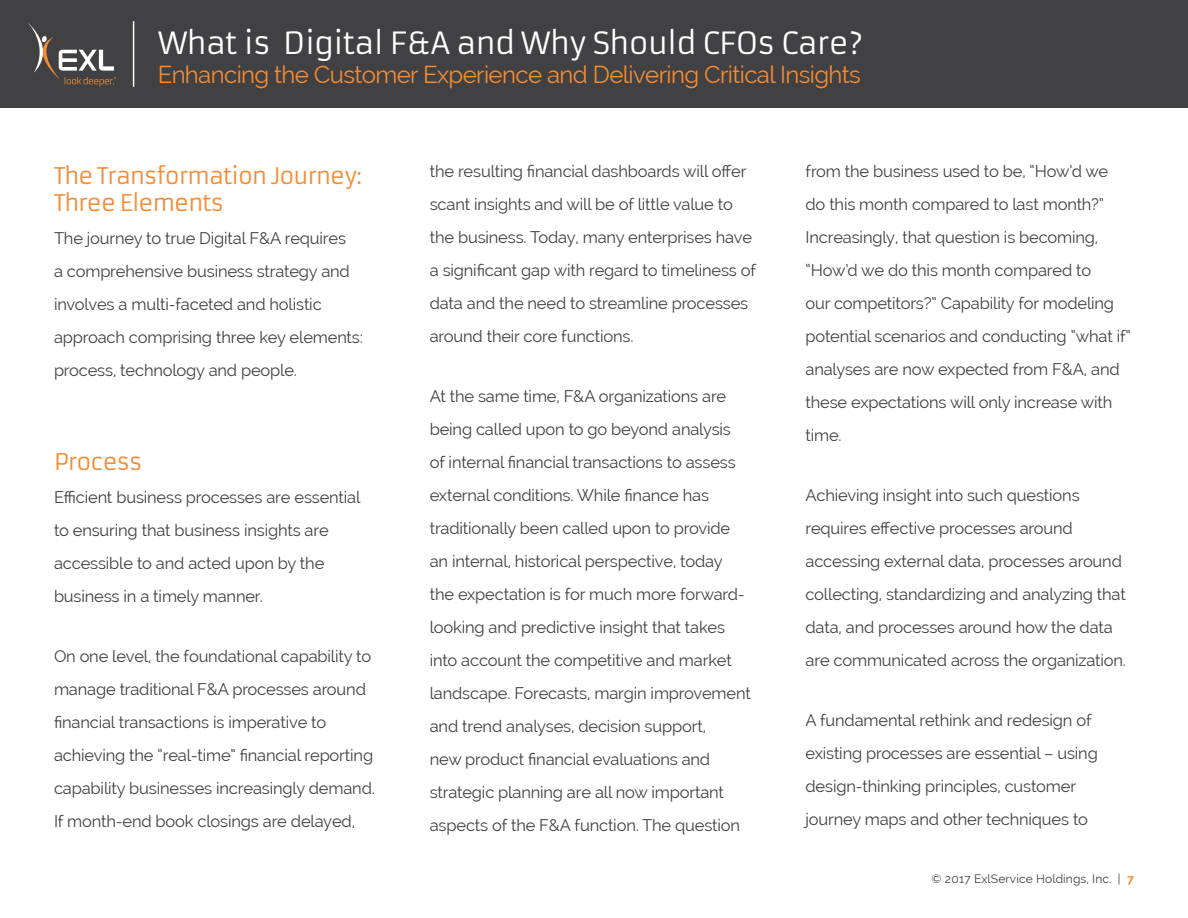
<style>
.page{position:relative;width:1188px;height:918px;background:#fff}
.page>*{position:absolute;margin:0;border:0;box-sizing:border-box;transform-origin:0 0}
.t1{font:30px "Armata";letter-spacing:-.025em;color:#fff}
.t2{font:24px "Raleway";letter-spacing:-.025em;color:#f68b33}
.t3{font:22.5px/27px "Armata";letter-spacing:-.04em;color:#f68b33}
.t4{font:16.5px/33px "Raleway";letter-spacing:-.01em;color:#414042}
.t5{font:12px "Raleway";letter-spacing:.01em;color:#414042}
.s1{font-weight:700;color:#f68b33}
</style>
<div class="page">
<div style="left:0;top:0;width:1188px;height:108px;background:#414042"></div>
<svg style="left:28px;top:23px;width:88px;height:63px"></svg>
<hr style="left:133px;top:22px;width:1px;height:64px;background:#fff">
<h1 class="t1" style="left:158px;top:25px;width:707px">What is Digital F&amp;A and Why Should CFOs Care?</h1>
<h2 class="t2" style="left:158px;top:61px;width:705px">Enhancing the Customer Experience and Delivering Critical Insights</h2>
<h3 class="t3" style="left:54px;top:163px;width:310px">The Transformation Journey:<br>Three Elements</h3>
<p class="t4" style="left:54px;top:222px;width:311px">The journey to true Digital F&amp;A requires<br>a comprehensive business strategy and involves a multi-faceted and holistic approach comprising three key elements: process, technology and people.</p>
<h3 class="t3" style="left:54px;top:449px;width:90px">Process</h3>
<p class="t4" style="left:54px;top:481px;width:308px">Efficient business processes are essential to ensuring that business insights are accessible to and acted upon by the business in a timely manner.</p>
<p class="t4" style="left:54px;top:640px;width:322px">On one level, the foundational capability to manage traditional F&amp;A processes around financial transactions is imperative to achieving the “real-time” financial reporting capability businesses increasingly demand.<br>If month-end book closings are delayed,</p>
<p class="t4" style="left:430px;top:155px;width:328px">the resulting financial dashboards will offer scant insights and will be of little value to the business. Today, many enterprises have a significant gap with regard to timeliness of data and the need to streamline processes around their core functions.</p>
<p class="t4" style="left:430px;top:380px;width:323px">At the same time, F&amp;A organizations are being called upon to go beyond analysis<br>of internal financial transactions to assess external conditions. While finance has traditionally been called upon to provide an internal, historical perspective, today the expectation is for much more forward&shy;looking and predictive insight that takes into account the competitive and market landscape. Forecasts, margin improvement and trend analyses, decision support,<br>new product financial evaluations and strategic planning are all now important aspects of the F&amp;A function. The question</p>
<p class="t4" style="left:806px;top:155px;width:327px">from the business used to be, “How’d we do this month compared to last month?” Increasingly, that question is becoming, “How’d we do this month compared to<br>our competitors?” Capability for modeling potential scenarios and conducting “what if” analyses are now expected from F&amp;A, and these expectations will only increase with time.</p>
<p class="t4" style="left:806px;top:479px;width:322px">Achieving insight into such questions requires effective processes around accessing external data, processes around collecting, standardizing and analyzing that data, and processes around how the data are communicated across the organization.</p>
<p class="t4" style="left:806px;top:704px;width:294px">A fundamental rethink and redesign of existing processes are essential – using design-thinking principles, customer journey maps and other techniques to</p>
<p class="t5" style="left:932px;top:872px;width:204px">© 2017 ExlService Holdings, Inc. | <span class="s1">7</span></p>
</div>
